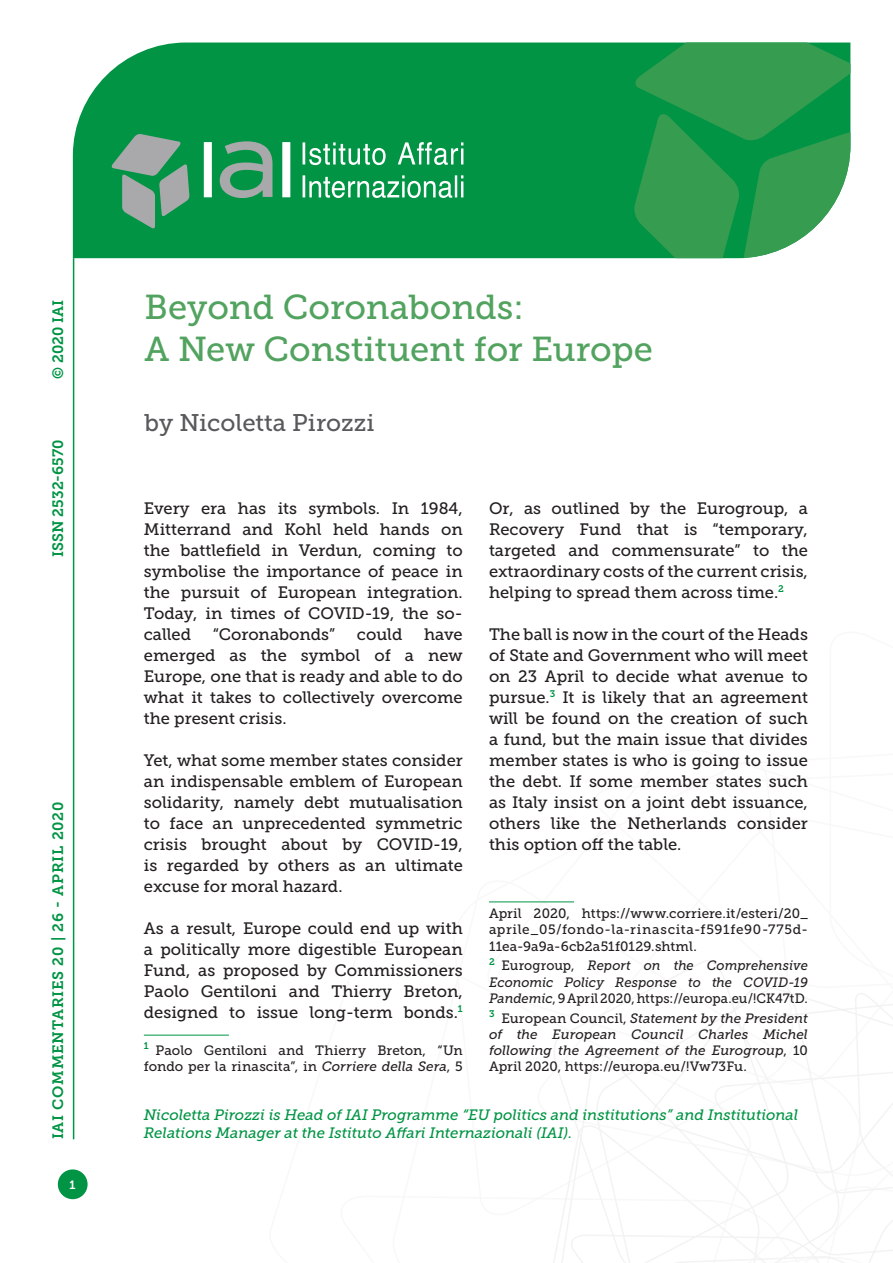
<style>
.page{position:relative;width:893px;height:1263px;background:#fff}
.page>*{position:absolute;margin:0;border:0;box-sizing:border-box;transform-origin:0 0}
.Titolo_Copertina{font:34.5px "Museo Slab 500";color:#52a35f}
.Autori_copertina{font:24px "Museo Slab 500";color:#58595b}
.Testo{font:16.5px/21px "Museo Slab 500";color:#231f20;text-align:justify}
.t1{font:italic 15px/18px "Museo Slab 500";color:#009444}
.t2{font:15px "Museo Slab 700";letter-spacing:.05em;color:#009444}
.t3{font:15px "Museo Slab 700";color:#009444}
.Nota{font:13.5px/16.2px "Museo Slab 500";letter-spacing:.01em;color:#231f20}
.Nota-2{font:italic 13.5px/16.2px "Museo Slab 500";color:#231f20;text-align:justify}
.Nota-3{font:italic 13.5px/16.2px "Museo Slab 500";color:#231f20;text-align:justify;scale:.96 1}
.t4{font:12px "Museo Slab 700";color:#fff}
.s1{font-style:italic}
.s2{font-style:normal}
</style>
<div class="page">
<svg style="left:553px;top:960px;width:340px;height:303px"></svg>
<hr style="left:73px;top:258px;width:1px;height:881px;background:#009444">
<div style="left:73px;top:43px;width:560px;height:215px;background:#009444"></div>
<svg style="left:633px;top:43px;width:217px;height:215px;background:#329f56"></svg>
<svg style="left:303px;top:142px;width:160px;height:56px;background:#3fae72"></svg>
<svg style="left:111px;top:134px;width:79px;height:95px;background:#5a9e7a"></svg>
<svg style="left:204px;top:141px;width:86px;height:57px"></svg>
<div style="left:58px;top:1169px;width:30px;height:30px;background:#009444;border-radius:50%"></div>
<hr style="left:144px;top:1035px;width:85px;height:1px;background:#009444">
<hr style="left:489px;top:901px;width:85px;height:1px;background:#009444">
<p class="t2" style="left:50px;top:379px;width:80px;rotate:-90deg">© 2020 IAI</p>
<p class="t3" style="left:50px;top:557px;width:119px;rotate:-90deg">ISSN 2532-6570</p>
<p class="t2" style="left:50px;top:1139px;width:339px;rotate:-90deg">IAI COMMENTARIES 20 | 26 - APRIL 2020</p>
<p class="t4" style="left:70px;top:1178px;width:8px">1</p>
<p class="Titolo_Copertina" style="left:145px;top:288px;width:381px">Beyond Coronabonds:</p>
<p class="Titolo_Copertina" style="left:145px;top:330px;width:510px">A New Constituent for Europe</p>
<p class="Autori_copertina" style="left:145px;top:409px;width:231px">by Nicoletta Pirozzi</p>
<p class="Testo" style="left:144px;top:498px;width:320px">Every era has its symbols. In 1984, Mitterrand and Kohl held hands on the battlefield in Verdun, coming to symbolise the importance of peace in the pursuit of European integration.<br>Today, in times of COVID-19, the so&shy;called</p>
<p class="Testo" style="left:213px;top:624px;width:124px">“Coronabonds”</p>
<p class="Testo" style="left:357px;top:624px;width:47px">could</p>
<p class="Testo" style="left:144px;top:624px;width:320px;text-indent:280px">have emerged as the symbol of a new Europe, one that is ready and able to do what it takes to collectively overcome the present crisis.</p>
<p class="Testo" style="left:144px;top:750px;width:320px">Yet, what some member states consider an indispensable emblem of European solidarity, namely debt mutualisation to face an unprecedented symmetric crisis brought about by COVID-19, is regarded by others as an ultimate excuse for moral hazard.</p>
<p class="Testo" style="left:144px;top:918px;width:320px">As a result, Europe could end up with a politically more digestible European Fund, as proposed by Commissioners Paolo Gentiloni and Thierry Breton, designed to issue long-term bonds.<sup>1</sup></p>
<p class="Nota" style="left:144px;top:1042px;width:320px"><sup>1</sup> Paolo Gentiloni and Thierry Breton, “Un fondo per la rinascita”, in <span class="s1">Corriere della Sera</span>, 5</p>
<p class="Testo" style="left:489px;top:498px;width:320px">Or, as outlined by the Eurogroup, a Recovery Fund that is “temporary, targeted and commensurate” to the extraordinary costs of the current crisis, helping to spread them across time.<sup>2</sup></p>
<p class="Testo" style="left:489px;top:624px;width:320px">The ball is now in the court of the Heads of State and Government who will meet on 23 April to decide what avenue to pursue.<sup>3</sup> It is likely that an agreement will be found on the creation of such a fund, but the main issue that divides member states is who is going to issue the debt. If some member states such as Italy insist on a joint debt issuance, others like the Netherlands consider this option off the table.</p>
<p class="Nota" style="left:489px;top:905px;width:320px;text-align:justify">April 2020, https://www.corriere.it/esteri/20_ aprile_05/fondo-la-rinascita-f591fe90-775d-11ea-9a9a-6cb2a51f0129.shtml.</p>
<p class="Nota-3" style="left:489px;top:958px;width:334px"><sup>2</sup> <span class="s2">Eurogroup,</span> Report on the Comprehensive Economic Policy Response to the COVID-19<br>Pandemic<span class="s2">, 9 April 2020, https://europa.eu/!CK47tD.</span></p>
<p class="Nota-2" style="left:489px;top:1010px;width:320px"><sup>3</sup> <span class="s2">European Council,</span> Statement by the President of the European Council Charles Michel following the Agreement of the Eurogroup<span class="s2">, 10<br>April 2020, https://europa.eu/!Vw73Fu.</span></p>
<p class="t1" style="left:144px;top:1106px;width:656px">Nicoletta Pirozzi is Head of IAI Programme “EU politics and institutions” and Institutional<br>Relations Manager at the Istituto Affari Internazionali (IAI).</p>
</div>
